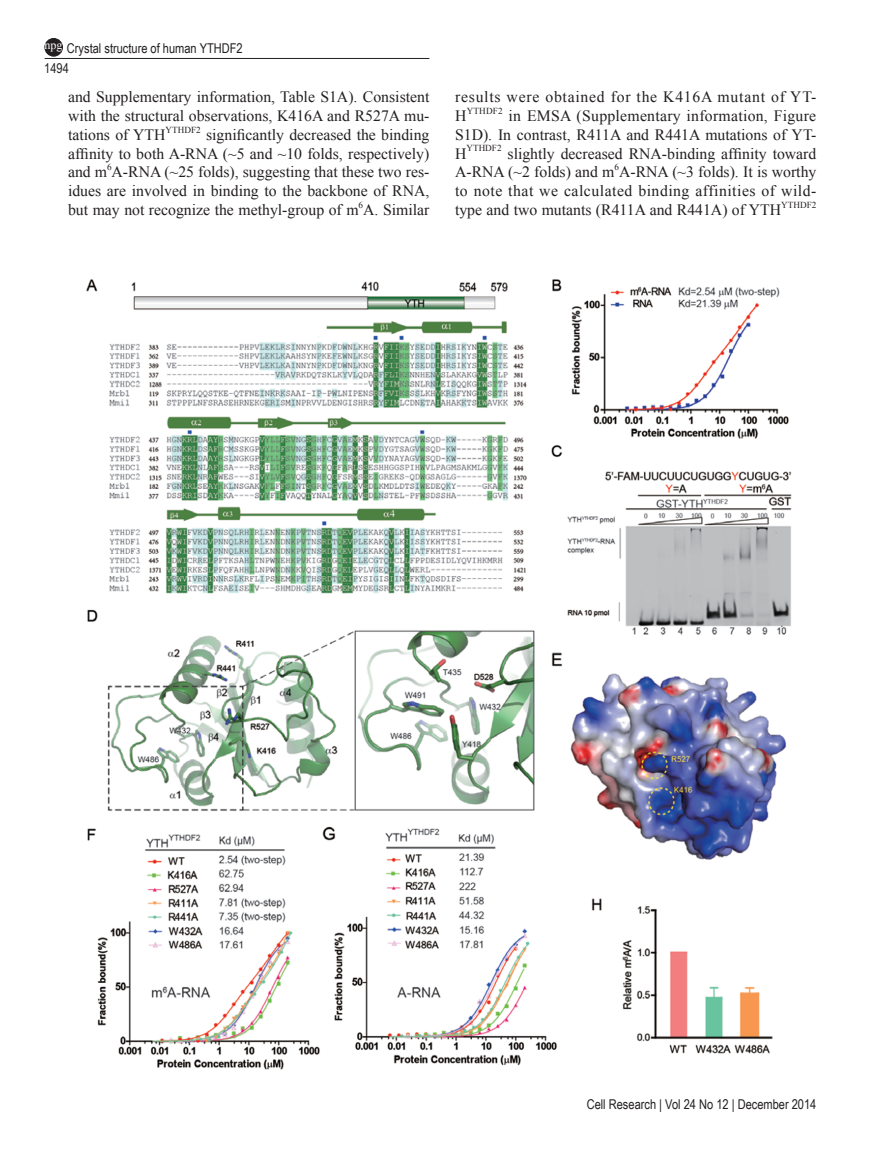
<style>
.page{position:relative;width:893px;height:1170px;background:#fff}
.page>*{position:absolute;margin:0;border:0;box-sizing:border-box;transform-origin:0 0}
.t1{font:15.75px/18.8px "Times New Roman PSMT2";color:#231f20;text-align:justify}
.t2{font:15.75px/18.8px "Times New Roman";color:#231f20;text-align:justify}
.t3{font:15.75px/18.8px "Times New Roman PSMT2";letter-spacing:.03em;color:#231f20}
.t4{font:15.75px/18.8px "Times New Roman PSMT2";letter-spacing:.05em;color:#231f20}
.t5{font:13.5px "Arial Narrow";color:#231f20}
.t6{font:12px "Times New Roman PSMT2";color:#fff}
.t7{font:9.15px "Times New Roman PSMT2";color:#231f20}
.s1{font-family:"Times New Roman PSMT2"}
</style>
<div class="page">
<hr style="left:45px;top:58px;width:384px;height:1px;background:#231f20">
<div style="left:45px;top:38px;width:17px;height:18px;background:#231f20;border-radius:50%"></div>
<div style="left:45px;top:38px;width:18px;height:18px;border:1px solid #231f20;border-radius:50%"></div>
<img style="left:86px;top:279px;width:706px;height:791px">
<p class="t5" style="left:67px;top:39px;width:177px">Crystal structure of human YTHDF2</p>
<p class="t6" style="left:45px;top:37px;width:20px">npg</p>
<p class="t5" style="left:44px;top:58px;width:26px">1494</p>
<p class="t1" style="left:68px;top:87px;width:363px">and Supplementary information, Table S1A). Consistent with the structural observations, K416A and R527A mu&shy;tations of YTH</p>
<p class="t7" style="left:166px;top:123px;width:37px">YTHDF2</p>
<p class="t2" style="left:68px;top:125px;width:363px;text-indent:138px">significantly decreased the binding affinity to both A-RNA (~5 and ~10 folds, respectively) <span class="s1">and m</span> A-RNA (~25 folds), suggesting that these two res<span class="s1">-</span></p>
<p class="t7" style="left:107px;top:161px;width:6px">6</p>
<p class="t1" style="left:68px;top:181px;width:363px">idues are involved in binding to the backbone of RNA, but may not recognize the methyl-group of m A. Similar</p>
<p class="t7" style="left:359px;top:198px;width:6px">6</p>
<p class="t4" style="left:455px;top:87px;width:363px">results were obtained for the K416A mutant of YT-<br>H</p>
<p class="t7" style="left:467px;top:104px;width:37px">YTHDF2</p>
<p class="t1" style="left:455px;top:106px;width:363px;text-indent:54px">in EMSA (Supplementary information, Figure S1D). In contrast, R411A and R441A mutations of YT-H</p>
<p class="t7" style="left:466px;top:142px;width:37px">YTHDF2</p>
<p class="t2" style="left:455px;top:144px;width:363px;text-align:right">slightly decreased RNA-binding affinity toward<br>A-RNA (~2 folds) and m A-RNA (~3 folds). It is worthy</p>
<p class="t7" style="left:614px;top:161px;width:6px">6</p>
<p class="t3" style="left:455px;top:181px;width:363px">to note that we calculated binding affinities of wild&shy;type and two mutants (R411A and R441A) of YTH</p>
<p class="t7" style="left:781px;top:198px;width:37px">YTHDF2</p>
<p class="t5" style="left:587px;top:1094px;width:231px">Cell Research | Vol 24 No 12 | December 2014</p>
</div>
